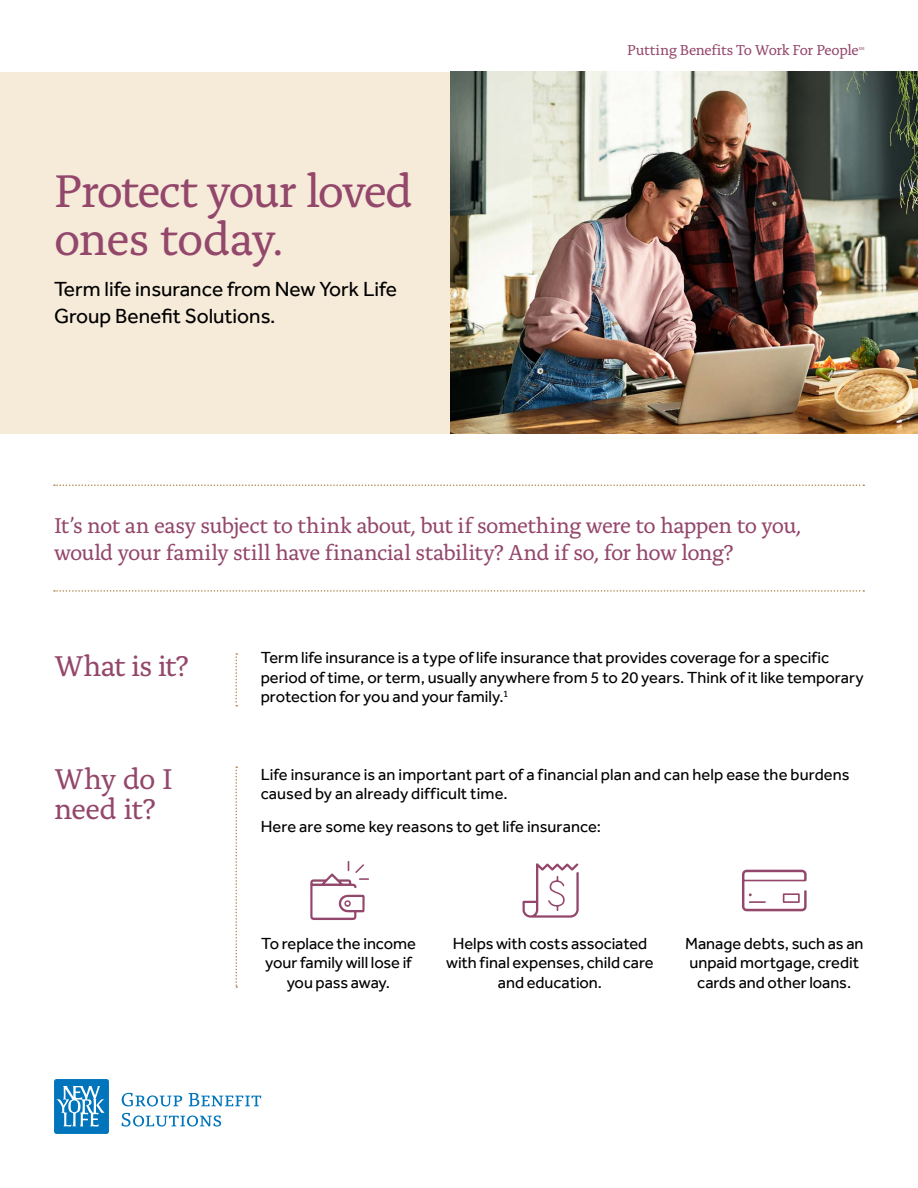
<style>
.page{position:relative;width:918px;height:1188px;background:#fff}
.page>*{position:absolute;margin:0;border:0;box-sizing:border-box;transform-origin:0 0}
.H1-White{font:48px/48px "Alda Pro";letter-spacing:-.035em;color:#93476b}
.H2_Pink{font:30px/30px "Alda Pro";letter-spacing:-.03em;color:#93476b}
.P-Black{font:22.5px/27px "Alda Pro";letter-spacing:-.025em;color:#93476b}
.H2-White-Serif{font:21px/27px "Effra Pro";color:#000}
.P-Black-2{font:16.5px/19.5px "Effra Pro";color:#000;text-align:center}
.t1{font:15px "Alda Pro";letter-spacing:-.03em;color:#93476b}
.t2{font:4.35px "Alda Pro";color:#93476b;scale:.96 1}
</style>
<div class="page">
<div style="left:0;top:72px;width:459px;height:362px;background:#f6ead9"></div>
<img style="left:451px;top:72px;width:467px;height:362px">
<svg style="left:54px;top:484px;width:810px;height:2px"></svg>
<svg style="left:54px;top:590px;width:810px;height:2px"></svg>
<svg style="left:236px;top:653px;width:1px;height:54px"></svg>
<svg style="left:236px;top:766px;width:1px;height:222px"></svg>
<svg style="left:310px;top:861px;width:59px;height:59px"></svg>
<svg style="left:523px;top:863px;width:56px;height:55px"></svg>
<svg style="left:742px;top:870px;width:65px;height:41px"></svg>
<svg style="left:122px;top:1093px;width:60px;height:13px"></svg>
<svg style="left:189px;top:1093px;width:72px;height:13px"></svg>
<svg style="left:121px;top:1113px;width:100px;height:14px"></svg>
<div style="left:54px;top:1079px;width:55px;height:55px;background:#0175bc;border-radius:3px"></div>
<svg style="left:56px;top:1086px;width:49px;height:41px"></svg>
<h1 class="H1-White" style="left:54px;top:163px;width:360px">Protect your loved ones today.</h1>
<h2 class="H2-White-Serif" style="left:54px;top:275px;width:344px">Term life insurance from New York Life<br>Group Benefit Solutions.</h2>
<p class="t1" style="left:627px;top:39px;width:233px">Putting Benefits To Work For People</p>
<p class="t2" style="left:859px;top:45px;width:8px">SM</p>
<p class="P-Black" style="left:54px;top:510px;width:749px">It’s not an easy subject to think about, but if something were to happen to you, would your family still have financial stability? And if so, for how long?</p>
<h2 class="H2_Pink" style="left:54px;top:649px;width:136px">What is it?</h2>
<p class="P-Black-2" style="left:261px;top:648px;width:605px;text-align:left">Term life insurance is a type of life insurance that provides coverage for a specific period of time, or term, usually anywhere from 5 to 20 years. Think of it like temporary protection for you and your family.<sup>1</sup></p>
<h2 class="H2_Pink" style="left:54px;top:762px;width:120px">Why do I need it?</h2>
<p class="P-Black-2" style="left:261px;top:764px;width:590px;text-align:left">Life insurance is an important part of a financial plan and can help ease the burdens caused by an already difficult time.</p>
<p class="P-Black-2" style="left:261px;top:817px;width:342px">Here are some key reasons to get life insurance:</p>
<p class="P-Black-2" style="left:261px;top:933px;width:156px">To replace the income your family will lose if you pass away.</p>
<p class="P-Black-2" style="left:446px;top:933px;width:209px">Helps with costs associated with final expenses, child care and education.</p>
<p class="P-Black-2" style="left:685px;top:933px;width:180px">Manage debts, such as an unpaid mortgage, credit cards and other loans.</p>
</div>
